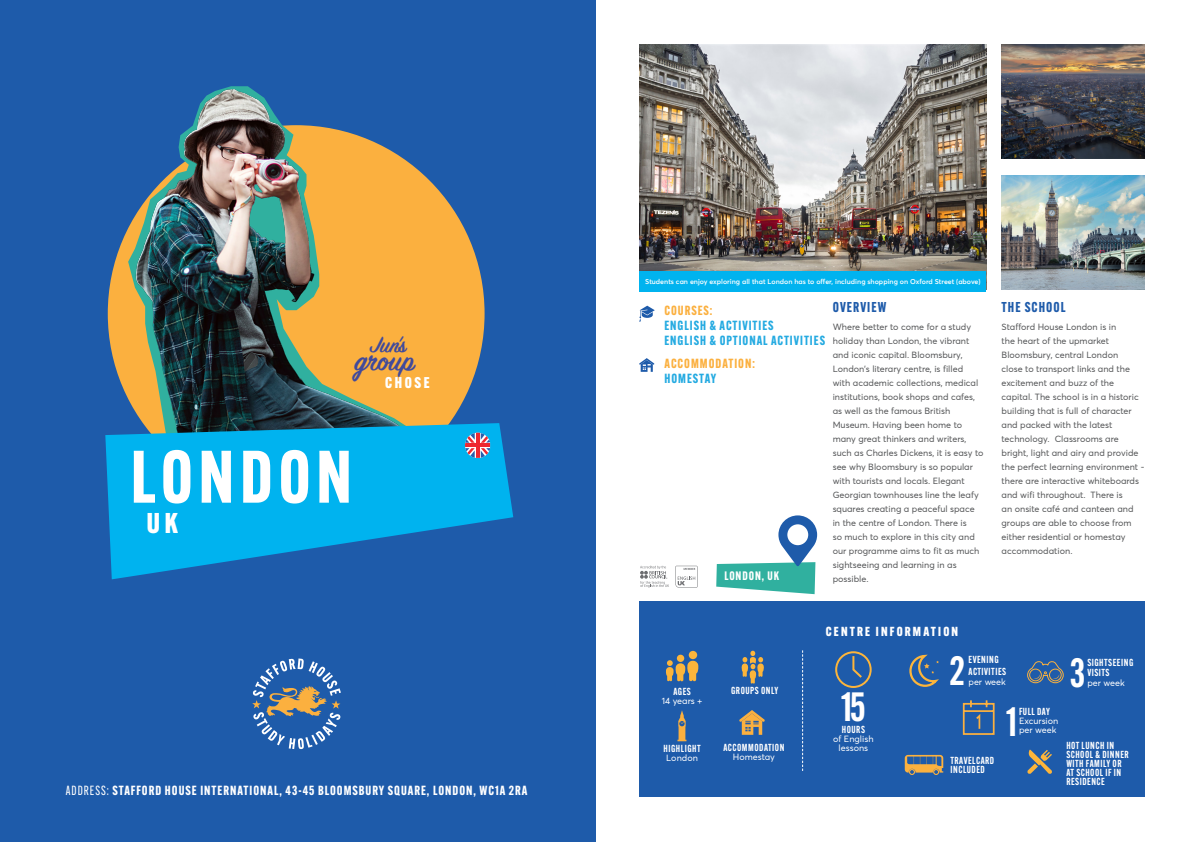
<style>
.page{position:relative;width:1191px;height:842px;background:#fff}
.page>*{position:absolute;margin:0;border:0;box-sizing:border-box;transform-origin:0 0}
.t1{font:700 72.6px "Alternate Gothic Cond ATF";letter-spacing:.075em;color:#fff}
.t2{font:600 40px "Alternate Gothic Cond ATF";color:#fff}
.t3{font:32px "Sign Painter House Script";color:#414a9b}
.t4{font:800 28px "Alternate Gothic Cond ATF";color:#fff}
.t5{font:24.5px "Sign Painter House Script";color:#414a9b}
.t6{font:800 15.3px "Alternate Gothic Cond ATF";letter-spacing:.17em;color:#fff}
.t7{font:14.2px "Sign Painter House Script";letter-spacing:-.015em;color:#fff}
.t8{font:700 14px "Alternate Gothic Cond ATF";letter-spacing:.075em;color:#1e5baa}
.t9{font:700 13px "Alternate Gothic Cond ATF";letter-spacing:.075em;color:#fff}
.t10{font:700 13px "Alternate Gothic Cond ATF";letter-spacing:.075em;color:#24aae1}
.t11{font:700 13px "Alternate Gothic Cond ATF";letter-spacing:.075em;color:#fbb03f}
.t12{font:800 12.8px "Alternate Gothic Cond ATF";letter-spacing:.17em;color:#fff}
.t13{font:700 12px "Alternate Gothic Cond ATF";letter-spacing:.075em;color:#fff}
.t14{font:600 10px/9px "Alternate Gothic Cond ATF";letter-spacing:.05em;color:#fff}
.t15{font:9px/14px "Averta Std";color:#545557}
.t16{font:9px "Averta Std";color:#fff}
.t17{font:600 7px "Averta Std";color:#fff}
.s1{font-weight:400}
</style>
<div class="page">
<div style="left:0;top:0;width:595px;height:842px;background:#1e5baa"></div>
<svg style="left:252px;top:658px;width:89px;height:91px"></svg>
<img style="left:108px;top:86px;width:363px;height:337px">
<svg style="left:105px;top:423px;width:408px;height:156px;fill:#00b3ef"></svg>
<svg style="left:465px;top:433px;width:25px;height:25px"></svg>
<img style="left:639px;top:44px;width:347px;height:227px">
<svg style="left:716px;top:515px;width:101px;height:79px"></svg>
<img style="left:1001px;top:44px;width:143px;height:114px">
<img style="left:1001px;top:176px;width:143px;height:114px">
<svg style="left:639px;top:358px;width:15px;height:14px"></svg>
<svg style="left:639px;top:306px;width:16px;height:16px"></svg>
<svg style="left:675px;top:566px;width:22px;height:22px"></svg>
<svg style="left:640px;top:566px;width:29px;height:22px"></svg>
<div style="left:639px;top:601px;width:505px;height:196px;background:#1e5baa"></div>
<div style="left:677px;top:655px;width:7px;height:7px;background:#fcb53b;border-radius:50%"></div>
<div style="left:689px;top:651px;width:8px;height:8px;background:#fcb53b;border-radius:50%"></div>
<svg style="left:666px;top:660px;width:33px;height:22px"></svg>
<svg style="left:741px;top:651px;width:23px;height:33px"></svg>
<svg style="left:739px;top:710px;width:26px;height:25px"></svg>
<svg style="left:802px;top:650px;width:1px;height:121px"></svg>
<svg style="left:909px;top:654px;width:30px;height:33px"></svg>
<svg style="left:962px;top:700px;width:33px;height:35px"></svg>
<svg style="left:835px;top:651px;width:37px;height:37px"></svg>
<svg style="left:677px;top:710px;width:9px;height:31px"></svg>
<svg style="left:1027px;top:661px;width:36px;height:22px"></svg>
<svg style="left:904px;top:755px;width:39px;height:20px"></svg>
<svg style="left:1027px;top:750px;width:25px;height:24px"></svg>
<div style="left:639px;top:271px;width:347px;height:20px;background:#00b3ef"></div>
<p class="t5" style="left:370px;top:330px;width:38px">Jun’s</p>
<p class="t3" style="left:355px;top:341px;width:61px">group</p>
<p class="t6" style="left:385px;top:373px;width:46px">CHOSE</p>
<p class="t1" style="left:131px;top:431px;width:222px">LONDON</p>
<p class="t4" style="left:147px;top:506px;width:33px">UK</p>
<p class="t7" style="left:141px;top:485px;width:60px">Woodcote, UK</p>
<p class="t9" style="left:66px;top:782px;width:463px"><span class="s1">ADDRESS:</span> STAFFORD HOUSE INTERNATIONAL, 43-45 BLOOMSBURY SQUARE, LONDON, WC1A 2RA</p>
<p class="t17" style="left:645px;top:277px;width:337px">Students can enjoy exploring all that London has to offer, including shopping on Oxford Street (above)</p>
<p class="t11" style="left:664px;top:303px;width:49px">COURSES:</p>
<p class="t10" style="left:664px;top:318px;width:111px">ENGLISH &amp; ACTIVITIES</p>
<p class="t10" style="left:664px;top:333px;width:162px">ENGLISH &amp; OPTIONAL ACTIVITIES</p>
<p class="t11" style="left:664px;top:355px;width:92px">ACCOMMODATION:</p>
<p class="t10" style="left:664px;top:370px;width:53px">HOMESTAY</p>
<p class="t13" style="left:724px;top:568px;width:56px">LONDON, UK</p>
<p class="t8" style="left:832px;top:299px;width:55px">OVERVIEW</p>
<p class="t8" style="left:1001px;top:299px;width:66px">THE SCHOOL</p>
<p class="t15" style="left:832px;top:319px;width:152px">Where better to come for a study holiday than London, the vibrant and iconic capital. Bloomsbury,<br>London’s literary centre, is filled<br>with academic collections, medical institutions, book shops and cafes, as well as the famous British<br>Museum. Having been home to many great thinkers and writers, such as Charles Dickens, it is easy to see why Bloomsbury is so popular with tourists and locals. Elegant<br>Georgian townhouses line the leafy squares creating a peaceful space in the centre of London. There is<br>so much to explore in this city and our programme aims to fit as much sightseeing and learning in as possible.</p>
<p class="t15" style="left:1001px;top:320px;width:144px">Stafford House London is in<br>the heart of the upmarket<br>Bloomsbury, central London<br>close to transport links and the excitement and buzz of the capital. The school is in a historic building that is full of character and packed with the latest technology. Classrooms are bright, light and airy and provide the perfect learning environment - there are interactive whiteboards and wifi throughout. There is<br>an onsite café and canteen and groups are able to choose from either residential or homestay accommodation.</p>
<p class="t12" style="left:826px;top:623px;width:134px">CENTRE INFORMATION</p>
<p class="t14" style="left:673px;top:687px;width:19px">AGES</p>
<p class="t16" style="left:661px;top:695px;width:42px">14 years +</p>
<p class="t14" style="left:731px;top:686px;width:49px">GROUPS ONLY</p>
<p class="t2" style="left:841px;top:681px;width:26px">15</p>
<p class="t14" style="left:842px;top:724px;width:25px">HOURS</p>
<p class="t16" style="left:833px;top:733px;width:42px">of English</p>
<p class="t14" style="left:723px;top:743px;width:62px">ACCOMMODATION</p>
<p class="t16" style="left:733px;top:751px;width:44px">Homestay</p>
<p class="t14" style="left:663px;top:744px;width:39px">HIGHLIGHT</p>
<p class="t16" style="left:838px;top:742px;width:31px">lessons</p>
<p class="t16" style="left:666px;top:752px;width:33px">London</p>
<p class="t2" style="left:949px;top:645px;width:17px">2</p>
<p class="t14" style="left:968px;top:655px;width:32px">EVENING</p>
<p class="t14" style="left:968px;top:667px;width:39px">ACTIVITIES</p>
<p class="t16" style="left:968px;top:676px;width:39px">per week</p>
<p class="t14" style="left:950px;top:756px;width:45px">TRAVELCARD</p>
<p class="t14" style="left:950px;top:765px;width:36px">INCLUDED</p>
<p class="t2" style="left:1006px;top:697px;width:13px">1</p>
<p class="t14" style="left:1019px;top:707px;width:32px">FULL DAY</p>
<p class="t16" style="left:1019px;top:716px;width:41px">Excursion</p>
<p class="t16" style="left:1019px;top:725px;width:39px">per week</p>
<p class="t2" style="left:1069px;top:647px;width:17px">3</p>
<p class="t14" style="left:1087px;top:657px;width:48px;line-height:10px">SIGHTSEEING<br>VISITS</p>
<p class="t16" style="left:1087px;top:677px;width:39px">per week</p>
<p class="t14" style="left:1066px;top:741px;width:64px">HOT LUNCH IN<br>SCHOOL &amp; DINNER<br>WITH FAMILY OR<br>AT SCHOOL IF IN<br>RESIDENCE</p>
</div>
